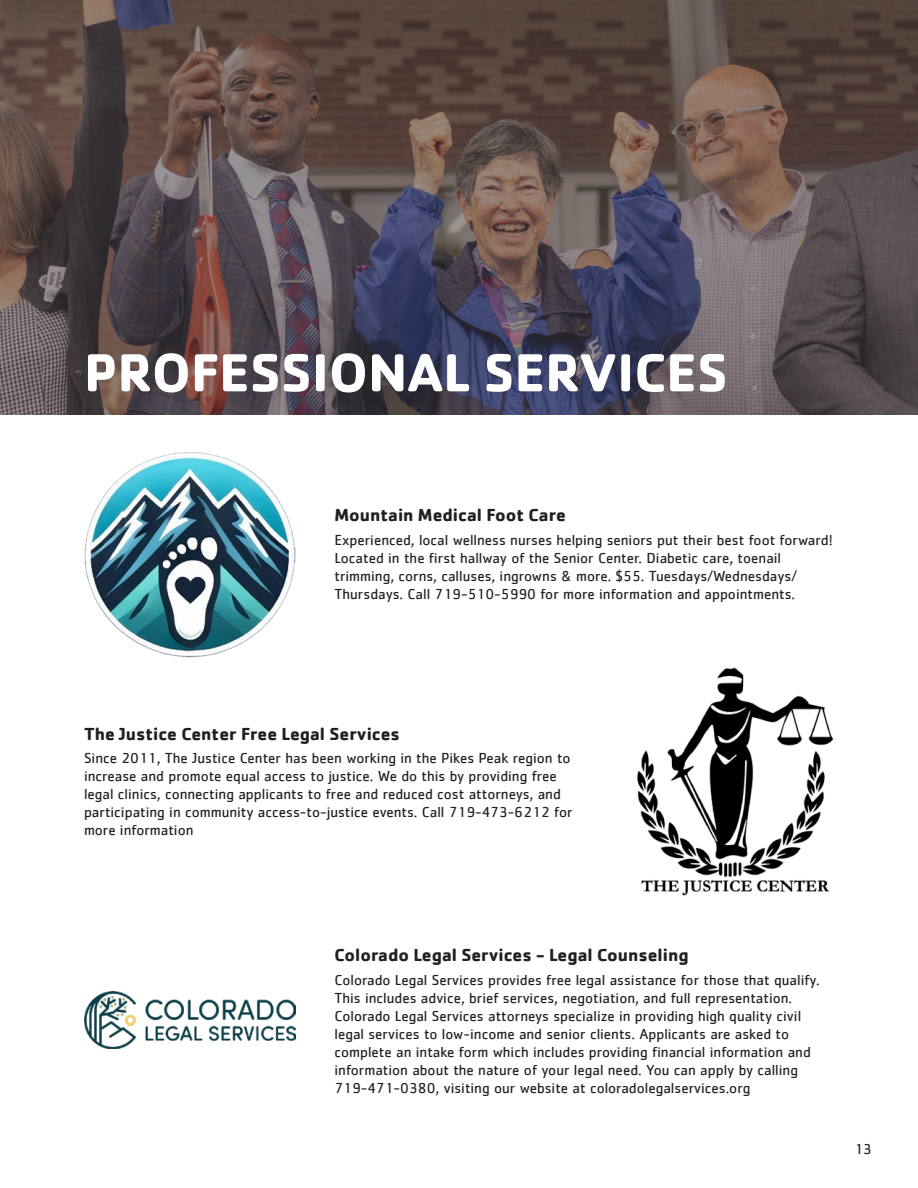
<style>
.page{position:relative;width:918px;height:1188px;background:#fff}
.page>*{position:absolute;margin:0;border:0;box-sizing:border-box;transform-origin:0 0}
.t1{font:700 55.5px "Cachet";color:#fff}
.t2{font:700 18px "Cachet";color:#231f20}
.t3{font:15px/18px "Cachet";color:#231f20}
</style>
<div class="page">
<svg style="left:0;top:0;width:918px;height:415px;background:#584b4d"></svg>
<img style="left:84px;top:452px;width:212px;height:206px">
<img style="left:84px;top:992px;width:212px;height:57px">
<img style="left:637px;top:667px;width:197px;height:229px">
<p class="t1" style="left:84px;top:337px;width:645px">PROFESSIONAL SERVICES</p>
<p class="t2" style="left:334px;top:503px;width:233px">Mountain Medical Foot Care</p>
<p class="t3" style="left:334px;top:530px;width:500px">Experienced, local wellness nurses helping seniors put their best foot forward!<br>Located in the first hallway of the Senior Center. Diabetic care, toenail trimming, corns, calluses, ingrowns &amp; more. $55. Tuesdays/Wednesdays/ Thursdays. Call 719-510-5990 for more information and appointments.</p>
<p class="t2" style="left:84px;top:722px;width:317px">The Justice Center Free Legal Services</p>
<p class="t3" style="left:84px;top:749px;width:490px">Since 2011, The Justice Center has been working in the Pikes Peak region to increase and promote equal access to justice. We do this by providing free legal clinics, connecting applicants to free and reduced cost attorneys, and participating in community access-to-justice events. Call 719-473-6212 for more information</p>
<p class="t2" style="left:334px;top:943px;width:356px">Colorado Legal Services - Legal Counseling</p>
<p class="t3" style="left:334px;top:970px;width:487px">Colorado Legal Services provides free legal assistance for those that qualify.<br>This includes advice, brief services, negotiation, and full representation.<br>Colorado Legal Services attorneys specialize in providing high quality civil legal services to low-income and senior clients. Applicants are asked to complete an intake form which includes providing financial information and information about the nature of your legal need. You can apply by calling 719-471-0380, visiting our website at coloradolegalservices.org</p>
<p class="t3" style="left:854px;top:1139px;width:19px">13</p>
</div>
